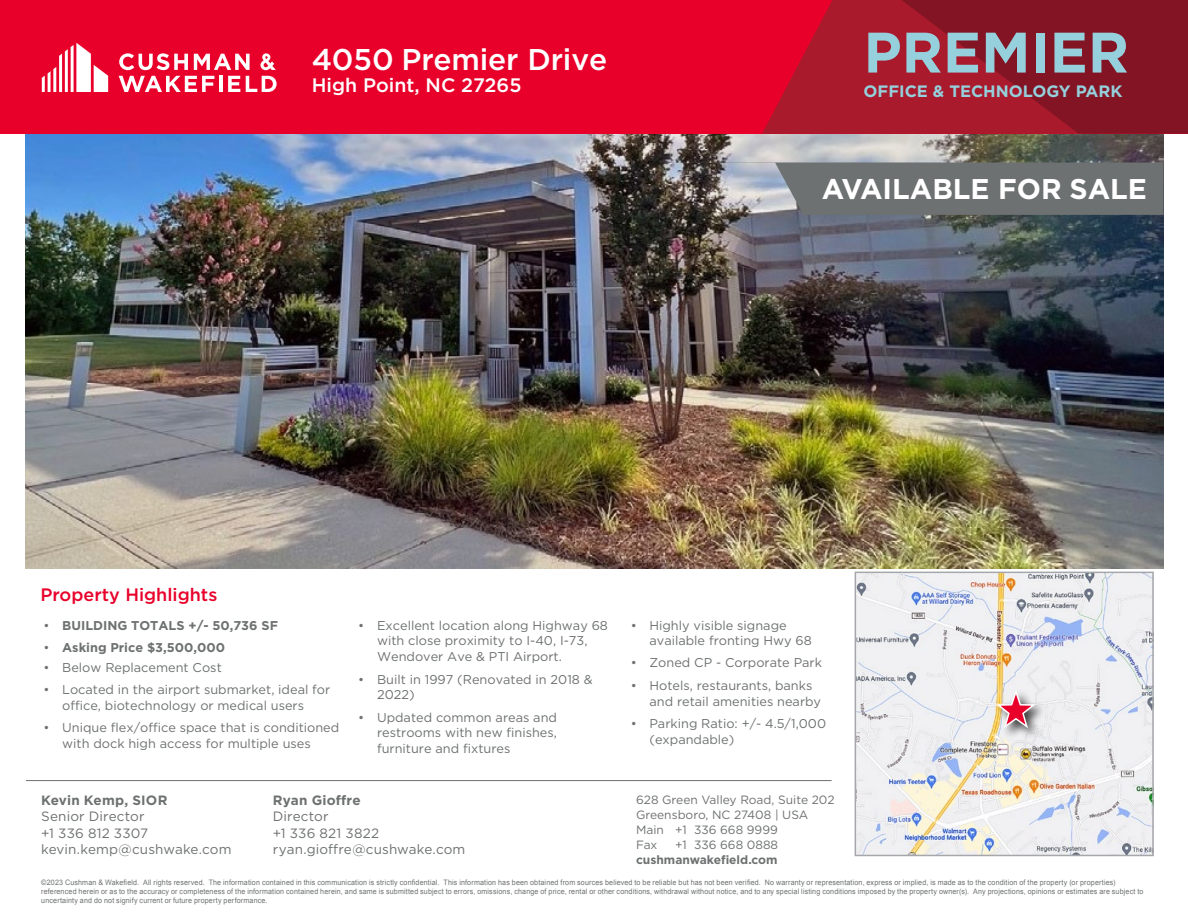
<style>
.page{position:relative;width:1188px;height:918px;background:#fff}
.page>*{position:absolute;margin:0;border:0;box-sizing:border-box;transform-origin:0 0}
.t1{font:700 57px "Gotham";color:#95d0dc}
.t2{font:500 30px "Gotham";letter-spacing:-.005em;color:#fff}
.t3{font:700 28.5px "Gotham";color:#fff}
.t4{font:500 19.5px "Gotham";color:#fff}
.t5{font:500 18px "Gotham";color:#e8002a}
.t6{font:700 16.5px "Gotham";color:#95d0dc}
.t7{font:13.5px/16.2px "Gotham";letter-spacing:.01em;color:#6e7171}
.t8{font:700 13.5px "Gotham";letter-spacing:.015em;color:#6e7171}
.t9{font:12.75px/15.8px "Gotham";color:#6e7171}
.t10{font:700 12.75px "Gotham";color:#6e7171}
.t11{font:12px/15px "Gotham";color:#6e7171}
.t12{font:700 12px "Gotham";color:#6e7171}
.t13{font:7.5px/9px "Arial";letter-spacing:.02em;color:#6e7171;scale:.95 1}
.s1{font-weight:400}
</style>
<div class="page">
<img style="left:25px;top:134px;width:1139px;height:434px">
<hr style="left:26px;top:780px;width:806px;height:1px;background:#6e7171">
<img style="left:858px;top:575px;width:293px;height:278px">
<div style="left:855px;top:572px;width:299px;height:284px;border:2px solid #a5a7aa"></div>
<div style="left:995px;top:688px;width:52px;height:52px;background:#000;opacity:.75"></div>
<svg style="left:994px;top:690px;width:44px;height:40px"></svg>
<div style="left:0;top:0;width:1188px;height:134px;background:#e8002a"></div>
<svg style="left:762px;top:0;width:104px;height:134px;fill:#a91a2d"></svg>
<svg style="left:866px;top:0;width:322px;height:134px;background:#911626"></svg>
<svg style="left:42px;top:43px;width:66px;height:49px"></svg>
<hr style="left:219px;top:76px;width:4px;height:16px;background:#fff">
<svg style="left:228px;top:76px;width:12px;height:16px"></svg>
<svg style="left:246px;top:76px;width:31px;height:16px"></svg>
<svg style="left:119px;top:53px;width:69px;height:17px"></svg>
<svg style="left:194px;top:54px;width:56px;height:16px"></svg>
<svg style="left:119px;top:76px;width:95px;height:16px"></svg>
<svg style="left:260px;top:53px;width:16px;height:17px"></svg>
<svg style="left:661px;top:162px;width:503px;height:53px;background:#767778"></svg>
<h2 class="t2" style="left:312px;top:39px;width:297px">4050 Premier Drive</h2>
<h3 class="t4" style="left:312px;top:72px;width:211px">High Point, NC 27265</h3>
<h1 class="t1" style="left:864px;top:15px;width:267px">PREMIER</h1>
<h3 class="t6" style="left:864px;top:80px;width:261px">OFFICE &amp; TECHNOLOGY PARK</h3>
<h3 class="t3" style="left:822px;top:170px;width:327px">AVAILABLE FOR SALE</h3>
<h3 class="t5" style="left:40px;top:583px;width:178px">Property Highlights</h3>
<h3 class="t10" style="left:43px;top:617px;width:236px"><span class="s1">•</span> BUILDING TOTALS +/- 50,736 SF</h3>
<h3 class="t10" style="left:43px;top:639px;width:183px"><span class="s1">•</span> Asking Price $3,500,000</h3>
<h3 class="t9" style="left:43px;top:660px;width:180px">• Below Replacement Cost</h3>
<h3 class="t9" style="left:43px;top:681px;width:288px;text-align:center">• Located in the airport submarket, ideal for office, biotechnology or medical users</h3>
<h3 class="t9" style="left:62px;top:719px;width:279px;text-indent:-19px">• Unique flex/office space that is conditioned with dock high access for multiple uses</h3>
<h3 class="t9" style="left:377px;top:617px;width:232px;text-indent:-19px">• Excellent location along Highway 68 with close proximity to I-40, I-73,<br>Wendover Ave &amp; PTI Airport.</h3>
<h3 class="t9" style="left:377px;top:671px;width:217px;text-indent:-19px">• Built in 1997 (Renovated in 2018 &amp;<br>2022)</h3>
<h3 class="t9" style="left:377px;top:709px;width:181px;text-align:justify;text-indent:-19px">• Updated common areas and restrooms with new finishes, furniture and fixtures</h3>
<h3 class="t8" style="left:41px;top:791px;width:128px">Kevin Kemp, SIOR</h3>
<h3 class="t7" style="left:41px;top:808px;width:192px">Senior Director<br>+1 336 812 3307 kevin.kemp@cushwake.com</h3>
<h3 class="t8" style="left:273px;top:791px;width:89px">Ryan Gioffre</h3>
<h3 class="t7" style="left:273px;top:808px;width:194px">Director<br>+1 336 821 3822 ryan.gioffre@cushwake.com</h3>
<h3 class="t9" style="left:649px;top:617px;width:164px;line-height:15.3px;text-indent:-19px">• Highly visible signage available fronting Hwy 68</h3>
<h3 class="t9" style="left:631px;top:655px;width:193px">• Zoned CP - Corporate Park</h3>
<h3 class="t9" style="left:649px;top:677px;width:173px;text-indent:-19px">• Hotels, restaurants, banks and retail amenities nearby</h3>
<h3 class="t9" style="left:649px;top:715px;width:178px;text-indent:-19px">• Parking Ratio: +/- 4.5/1,000 (expandable)</h3>
<h3 class="t11" style="left:636px;top:792px;width:200px">628 Green Valley Road, Suite 202<br>Greensboro, NC 27408 | USA<br>Main +1 336 668 9999<br>Fax</h3>
<h3 class="t11" style="left:675px;top:837px;width:105px">+1 336 668 0888</h3>
<h3 class="t12" style="left:636px;top:852px;width:143px">cushmanwakefield.com</h3>
<p class="t13" style="left:41px;top:878px;width:1162px">©2023 Cushman &amp; Wakefield. All rights reserved. The information contained in this communication is strictly confidential. This information has been obtained from sources believed to be reliable but has not been verified. No warranty or representation, express or implied, is made as to the condition of the property (or properties) referenced herein or as to the accuracy or completeness of the information contained herein, and same is submitted subject to errors, omissions, change of price, rental or other conditions, withdrawal without notice, and to any special listing conditions imposed by the property owner(s). Any projections, opinions or estimates are subject to uncertainty and do not signify current or future property performance.</p>
</div>
